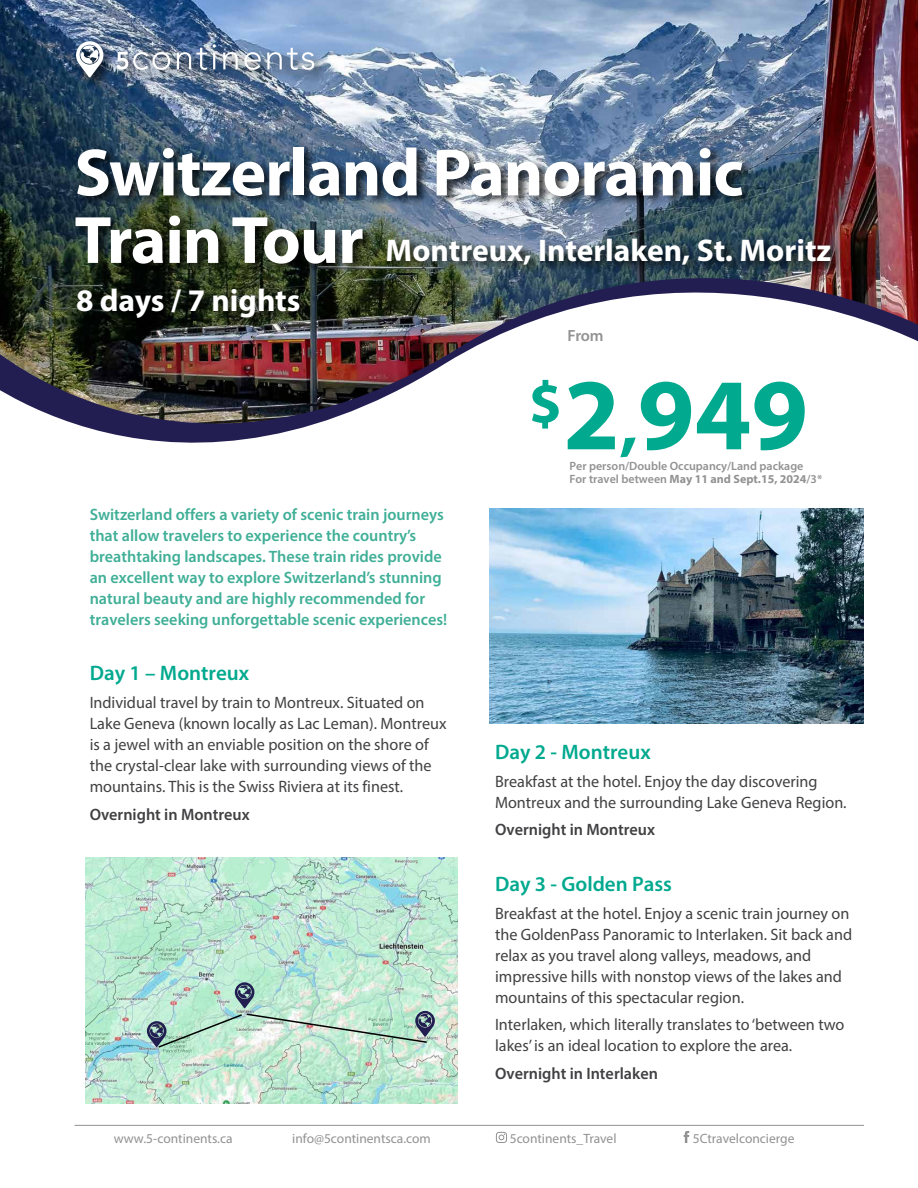
<style>
.page{position:relative;width:918px;height:1188px;background:#fff}
.page>*{position:absolute;margin:0;border:0;box-sizing:border-box;transform-origin:0 0}
.t1{font:700 102.3px "Myriad Pro";color:#01a98e}
.t2{font:700 67.5px/67.5px "Myriad Pro";letter-spacing:-.015em;color:#fff}
.t3{font:700 59.7px "Myriad Pro";color:#01a98e}
.t4{font:700 31.5px "Myriad Pro";color:#fff}
.t5{font:600 21px "Myriad Pro";color:#01a98e}
.t6{font:16.5px/21px "Myriad Pro";color:#414042}
.t7{font:600 16.5px/21px "Myriad Pro";color:#40af97}
.t8{font:600 16.5px "Myriad Pro";color:#414042}
.t9{font:600 16.2px "Myriad Pro";color:#929293}
.t10{font:13.5px "Myriad Pro";color:#929293}
.t11{font:700 12px "Myriad Pro";color:#929293}
.t12{font:600 12px "Myriad Pro";color:#929293}
.s1{font-size:102.3px}
.s2{font-size:67.5px}
.s3{font-weight:600}
</style>
<div class="page">
<svg style="left:79px;top:425px;width:232px;height:18px;fill:#221e52"></svg>
<img style="left:0;top:0;width:918px;height:425px">
<svg style="left:496px;top:1132px;width:11px;height:11px"></svg>
<svg style="left:684px;top:1131px;width:5px;height:12px"></svg>
<hr style="left:75px;top:1125px;width:789px;height:1px;background:#929293">
<img style="left:489px;top:508px;width:375px;height:216px">
<div style="left:72px;top:37px;width:257px;height:55px;background:#000;opacity:.75"></div>
<svg style="left:116px;top:52px;width:54px;height:18px"></svg>
<svg style="left:177px;top:48px;width:30px;height:22px"></svg>
<svg style="left:213px;top:44px;width:3px;height:25px"></svg>
<svg style="left:223px;top:52px;width:15px;height:17px"></svg>
<svg style="left:244px;top:52px;width:17px;height:18px"></svg>
<svg style="left:267px;top:48px;width:47px;height:22px"></svg>
<svg style="left:76px;top:41px;width:28px;height:37px"></svg>
<img style="left:85px;top:857px;width:373px;height:246px">
<div style="left:74px;top:144px;width:681px;height:131px;background:#000;opacity:.75"></div>
<div style="left:76px;top:284px;width:237px;height:45px;background:#000;opacity:.75"></div>
<div style="left:385px;top:235px;width:458px;height:40px;background:#000;opacity:.75"></div>
<img style="left:147px;top:982px;width:288px;height:67px">
<h2 class="t2" style="left:75px;top:137px;width:671px">Switzerland Panoramic<br>Train Tour</h2>
<h3 class="t4" style="left:76px;top:280px;width:226px">8 days / 7 nights</h3>
<h3 class="t4" style="left:386px;top:230px;width:447px">Montreux, Interlaken, St. Moritz</h3>
<p class="t7" style="left:90px;top:503px;width:359px">Switzerland offers a variety of scenic train journeys that allow travelers to experience the country’s breathtaking landscapes. These train rides provide an excellent way to explore Switzerland’s stunning natural beauty and are highly recommended for travelers seeking unforgettable scenic experiences!</p>
<p class="t5" style="left:90px;top:660px;width:161px">Day 1 – Montreux</p>
<p class="t6" style="left:90px;top:692px;width:358px">Individual travel by train to Montreux. Situated on Lake Geneva (known locally as Lac Leman). Montreux is a jewel with an enviable position on the shore of the crystal-clear lake with surrounding views of the mountains. This is the Swiss Riviera at its finest.</p>
<p class="t8" style="left:90px;top:804px;width:162px">Overnight in Montreux</p>
<p class="t9" style="left:568px;top:325px;width:37px">From</p>
<h3 class="t3" style="left:529px;top:364px;width:93px">$<span class="s1">2</span></h3>
<p class="t12" style="left:569px;top:458px;width:235px">Per person/Double Occupancy/Land package</p>
<h1 class="t1" style="left:620px;top:348px;width:189px"><span class="s2">,</span>949</h1>
<p class="t11" style="left:569px;top:472px;width:254px"><span class="s3">For travel between</span> May 11 and Sept.15, 2024<span class="s3">/3*</span></p>
<p class="t5" style="left:495px;top:738px;width:157px">Day 2 - Montreux</p>
<p class="t6" style="left:495px;top:770px;width:353px">Breakfast at the hotel. Enjoy the day discovering<br>Montreux and the surrounding Lake Geneva Region.</p>
<p class="t8" style="left:495px;top:819px;width:162px">Overnight in Montreux</p>
<p class="t5" style="left:495px;top:870px;width:178px">Day 3 - Golden Pass</p>
<p class="t6" style="left:495px;top:902px;width:359px">Breakfast at the hotel. Enjoy a scenic train journey on the GoldenPass Panoramic to Interlaken. Sit back and relax as you travel along valleys, meadows, and impressive hills with nonstop views of the lakes and mountains of this spectacular region.</p>
<p class="t6" style="left:495px;top:1014px;width:351px">Interlaken, which literally translates to ‘between two lakes’ is an ideal location to explore the area.</p>
<p class="t8" style="left:495px;top:1063px;width:164px">Overnight in Interlaken</p>
<p class="t10" style="left:114px;top:1130px;width:120px">www.5-continents.ca</p>
<p class="t10" style="left:292px;top:1130px;width:140px">info@5continentsca.com</p>
<p class="t10" style="left:510px;top:1130px;width:108px">5continents_Travel</p>
<p class="t10" style="left:693px;top:1130px;width:103px">5Ctravelconcierge</p>
</div>
